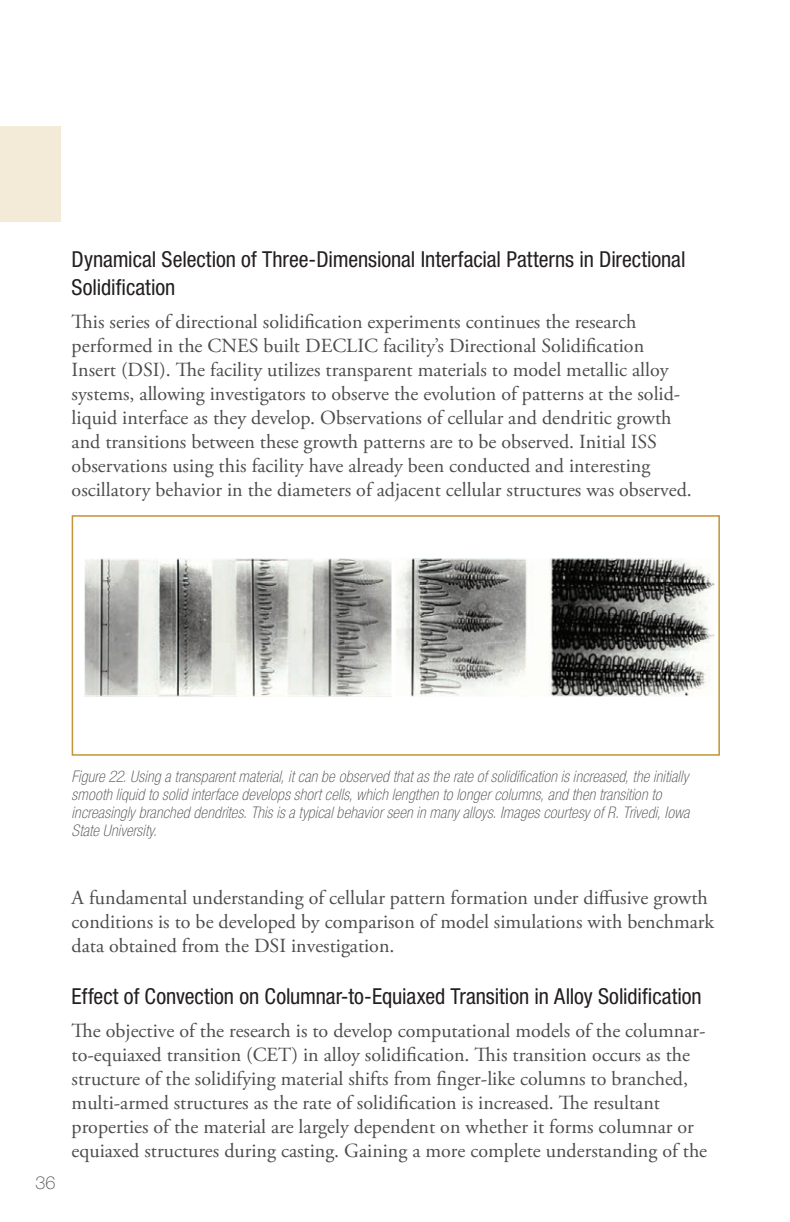
<style>
.page{position:relative;width:790px;height:1222px;background:#fff}
.page>*{position:absolute;margin:0;border:0;box-sizing:border-box;transform-origin:0 0}
._03_Sub-subtitle{font:condensed 22px/28px "Helvetica Neue LT Std";letter-spacing:-.005em;color:#231f20}
._04_Body_Text{font:20px/24px "Adobe Garamond Pro";color:#4b4c4d}
.t1{font:100 18px "Helvetica Neue LT Std";color:#4b4c4d}
._07_Caption__Gray{font:italic 100 condensed 16px/18px "Helvetica Neue LT Std";letter-spacing:.015em;color:#4b4c4d}
</style>
<div class="page">
<div style="left:0;top:126px;width:61px;height:95px;background:#f3ebd7"></div>
<img style="left:85px;top:558px;width:307px;height:138px">
<div style="left:72px;top:515px;width:648px;height:241px;border:2px solid #c19636"></div>
<img style="left:395px;top:558px;width:319px;height:139px">
<p class="_03_Sub-subtitle" style="left:72px;top:245px;width:615px">Dynamical Selection of Three-Dimensional Interfacial Patterns in Directional<br>Solidification</p>
<p class="_04_Body_Text" style="left:72px;top:311px;width:622px">This series of directional solidification experiments continues the research performed in the CNES built DECLIC facility’s Directional Solidification Insert (DSI). The facility utilizes transparent materials to model metallic alloy systems, allowing investigators to observe the evolution of patterns at the solid&shy;liquid interface as they develop. Observations of cellular and dendritic growth and transitions between these growth patterns are to be observed. Initial ISS observations using this facility have already been conducted and interesting oscillatory behavior in the diameters of adjacent cellular structures was observed.</p>
<p class="_07_Caption__Gray" style="left:72px;top:768px;width:619px">Figure 22. Using a transparent material, it can be observed that as the rate of solidification is increased, the initially smooth liquid to solid interface develops short cells, which lengthen to longer columns, and then transition to increasingly branched dendrites. This is a typical behavior seen in many alloys. Images courtesy of R. Trivedi, Iowa State University.</p>
<p class="t1" style="left:36px;top:1172px;width:22px">36</p>
<p class="_04_Body_Text" style="left:72px;top:887px;width:644px">A fundamental understanding of cellular pattern formation under diffusive growth conditions is to be developed by comparison of model simulations with benchmark data obtained from the DSI investigation.</p>
<p class="_03_Sub-subtitle" style="left:72px;top:982px;width:631px">Effect of Convection on Columnar-to-Equiaxed Transition in Alloy Solidification</p>
<p class="_04_Body_Text" style="left:72px;top:1019px;width:637px">The objective of the research is to develop computational models of the columnar&shy;to-equiaxed transition (CET) in alloy solidification. This transition occurs as the structure of the solidifying material shifts from finger-like columns to branched, multi-armed structures as the rate of solidification is increased. The resultant properties of the material are largely dependent on whether it forms columnar or equiaxed structures during casting. Gaining a more complete understanding of the</p>
</div>
